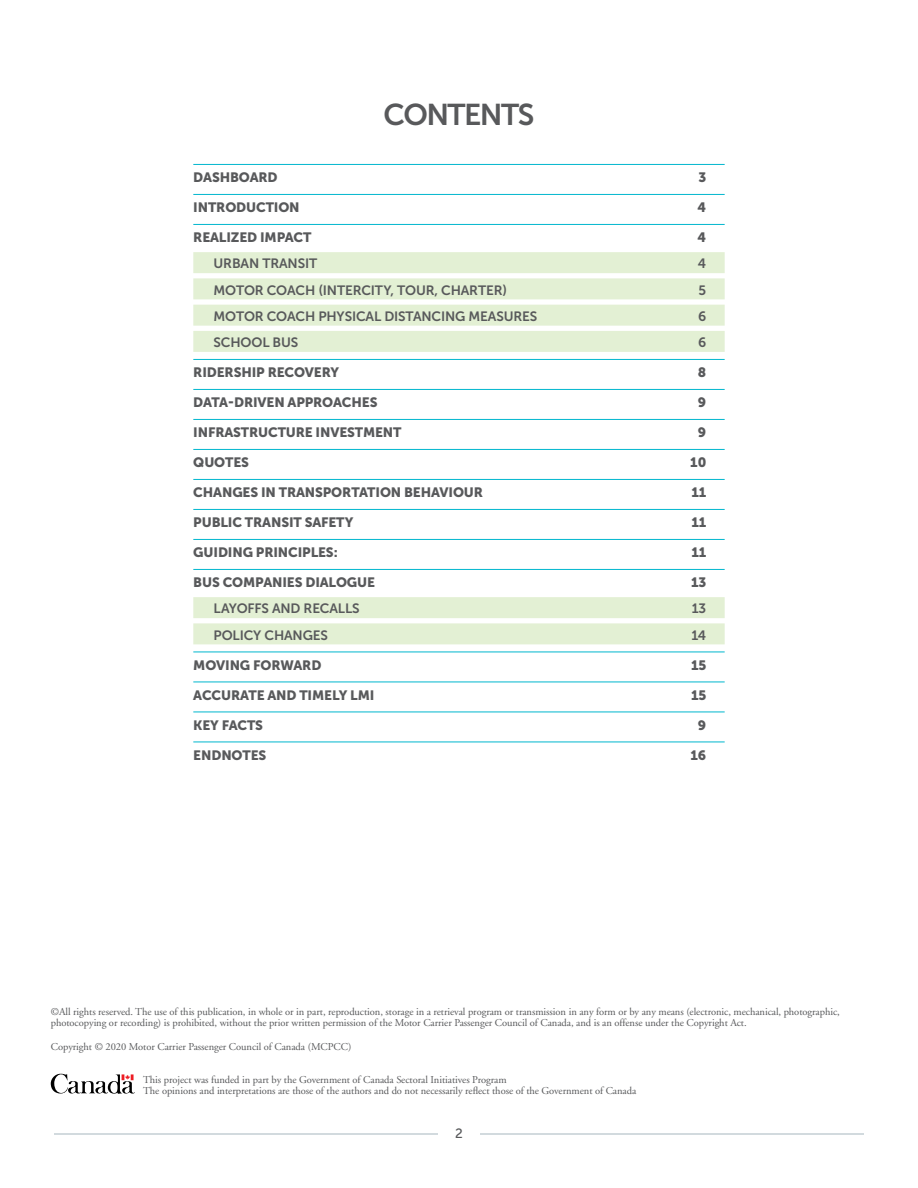
<style>
.page{position:relative;width:918px;height:1188px;background:#fff}
.page>*{position:absolute;margin:0;border:0;box-sizing:border-box;transform-origin:0 0}
.t1{font:30px "Museo Sans 700";letter-spacing:-.05em;color:#58595b}
.t2{font:13.5px "Museo Sans 900";letter-spacing:-.01em;color:#58595b}
.t3{font:13.5px "Museo Sans 700";letter-spacing:-.01em;color:#58595b}
.t4{font:13.5px "Museo Sans 500";color:#58595b}
.t5{font:10.5px/10.5px "Adobe Garamond";letter-spacing:-.005em;color:#58595b}
</style>
<div class="page">
<hr style="left:193px;top:164px;width:532px;height:1px;background:#00b7ce">
<hr style="left:193px;top:194px;width:532px;height:1px;background:#00b7ce">
<hr style="left:193px;top:224px;width:532px;height:1px;background:#00b7ce">
<div style="left:193px;top:252px;width:532px;height:21px;background:#e3f0d4"></div>
<div style="left:193px;top:278px;width:532px;height:21px;background:#e3f0d4"></div>
<div style="left:193px;top:305px;width:532px;height:21px;background:#e3f0d4"></div>
<div style="left:193px;top:331px;width:532px;height:21px;background:#e3f0d4"></div>
<hr style="left:193px;top:359px;width:532px;height:1px;background:#00b7ce">
<hr style="left:193px;top:389px;width:532px;height:1px;background:#00b7ce">
<hr style="left:193px;top:419px;width:532px;height:1px;background:#00b7ce">
<hr style="left:193px;top:449px;width:532px;height:1px;background:#00b7ce">
<hr style="left:193px;top:479px;width:532px;height:1px;background:#00b7ce">
<hr style="left:193px;top:509px;width:532px;height:1px;background:#00b7ce">
<hr style="left:193px;top:539px;width:532px;height:1px;background:#00b7ce">
<hr style="left:193px;top:569px;width:532px;height:1px;background:#00b7ce">
<div style="left:193px;top:597px;width:532px;height:21px;background:#e3f0d4"></div>
<div style="left:193px;top:623px;width:532px;height:21px;background:#e3f0d4"></div>
<hr style="left:193px;top:652px;width:532px;height:1px;background:#00b7ce">
<hr style="left:193px;top:682px;width:532px;height:1px;background:#00b7ce">
<hr style="left:193px;top:712px;width:532px;height:1px;background:#00b7ce">
<hr style="left:193px;top:742px;width:532px;height:1px;background:#00b7ce">
<svg style="left:51px;top:1073px;width:84px;height:21px"></svg>
<hr style="left:54px;top:1133px;width:810px;height:2px;background:#c4ced4">
<div style="left:438px;top:1116px;width:42px;height:34px;background:#fff"></div>
<h1 class="t1" style="left:384px;top:98px;width:152px">CONTENTS</h1>
<p class="t2" style="left:193px;top:170px;width:86px">DASHBOARD</p>
<p class="t2" style="left:698px;top:170px;width:9px">3</p>
<p class="t2" style="left:193px;top:200px;width:108px">INTRODUCTION</p>
<p class="t2" style="left:698px;top:200px;width:10px">4</p>
<p class="t2" style="left:193px;top:230px;width:120px">REALIZED IMPACT</p>
<p class="t2" style="left:698px;top:230px;width:10px">4</p>
<p class="t3" style="left:214px;top:256px;width:105px">URBAN TRANSIT</p>
<p class="t3" style="left:698px;top:256px;width:10px">4</p>
<p class="t3" style="left:214px;top:282px;width:295px">MOTOR COACH (INTERCITY, TOUR, CHARTER)</p>
<p class="t3" style="left:699px;top:282px;width:9px">5</p>
<p class="t3" style="left:214px;top:309px;width:325px">MOTOR COACH PHYSICAL DISTANCING MEASURES</p>
<p class="t3" style="left:698px;top:309px;width:10px">6</p>
<p class="t3" style="left:214px;top:335px;width:86px">SCHOOL BUS</p>
<p class="t3" style="left:698px;top:335px;width:10px">6</p>
<p class="t2" style="left:193px;top:365px;width:147px">RIDERSHIP RECOVERY</p>
<p class="t2" style="left:698px;top:365px;width:10px">8</p>
<p class="t2" style="left:193px;top:395px;width:186px">DATA-DRIVEN APPROACHES</p>
<p class="t2" style="left:698px;top:395px;width:10px">9</p>
<p class="t2" style="left:193px;top:425px;width:210px">INFRASTRUCTURE INVESTMENT</p>
<p class="t2" style="left:698px;top:425px;width:10px">9</p>
<p class="t2" style="left:193px;top:455px;width:57px">QUOTES</p>
<p class="t2" style="left:690px;top:455px;width:17px">10</p>
<p class="t2" style="left:193px;top:485px;width:291px">CHANGES IN TRANSPORTATION BEHAVIOUR</p>
<p class="t2" style="left:691px;top:485px;width:16px">11</p>
<p class="t2" style="left:193px;top:515px;width:162px">PUBLIC TRANSIT SAFETY</p>
<p class="t2" style="left:691px;top:515px;width:16px">11</p>
<p class="t2" style="left:193px;top:545px;width:146px">GUIDING PRINCIPLES:</p>
<p class="t2" style="left:691px;top:545px;width:16px">11</p>
<p class="t2" style="left:193px;top:575px;width:183px">BUS COMPANIES DIALOGUE</p>
<p class="t2" style="left:691px;top:575px;width:17px">13</p>
<p class="t3" style="left:214px;top:601px;width:148px">LAYOFFS AND RECALLS</p>
<p class="t3" style="left:692px;top:601px;width:16px">13</p>
<p class="t3" style="left:214px;top:627px;width:116px">POLICY CHANGES</p>
<p class="t3" style="left:691px;top:627px;width:16px">14</p>
<p class="t2" style="left:193px;top:657px;width:130px">MOVING FORWARD</p>
<p class="t2" style="left:691px;top:657px;width:17px">15</p>
<p class="t2" style="left:193px;top:687px;width:183px">ACCURATE AND TIMELY LMI</p>
<p class="t2" style="left:691px;top:687px;width:17px">15</p>
<p class="t2" style="left:193px;top:717px;width:71px">KEY FACTS</p>
<p class="t2" style="left:698px;top:717px;width:10px">9</p>
<p class="t2" style="left:193px;top:747px;width:75px">ENDNOTES</p>
<p class="t2" style="left:691px;top:747px;width:17px">16</p>
<p class="t5" style="left:51px;top:1007px;width:791px">©All rights reserved. The use of this publication, in whole or in part, reproduction, storage in a retrieval program or transmission in any form or by any means (electronic, mechanical, photographic, photocopying or recording) is prohibited, without the prior written permission of the Motor Carrier Passenger Council of Canada, and is an offense under the Copyright Act.</p>
<p class="t5" style="left:51px;top:1041px;width:302px">Copyright © 2020 Motor Carrier Passenger Council of Canada (MCPCC)</p>
<p class="t5" style="left:143px;top:1075px;width:495px">This project was funded in part by the Government of Canada Sectoral Initiatives Program<br>The opinions and interpretations are those of the authors and do not necessarily reflect those of the Government of Canada</p>
<p class="t4" style="left:455px;top:1126px;width:9px">2</p>
</div>
